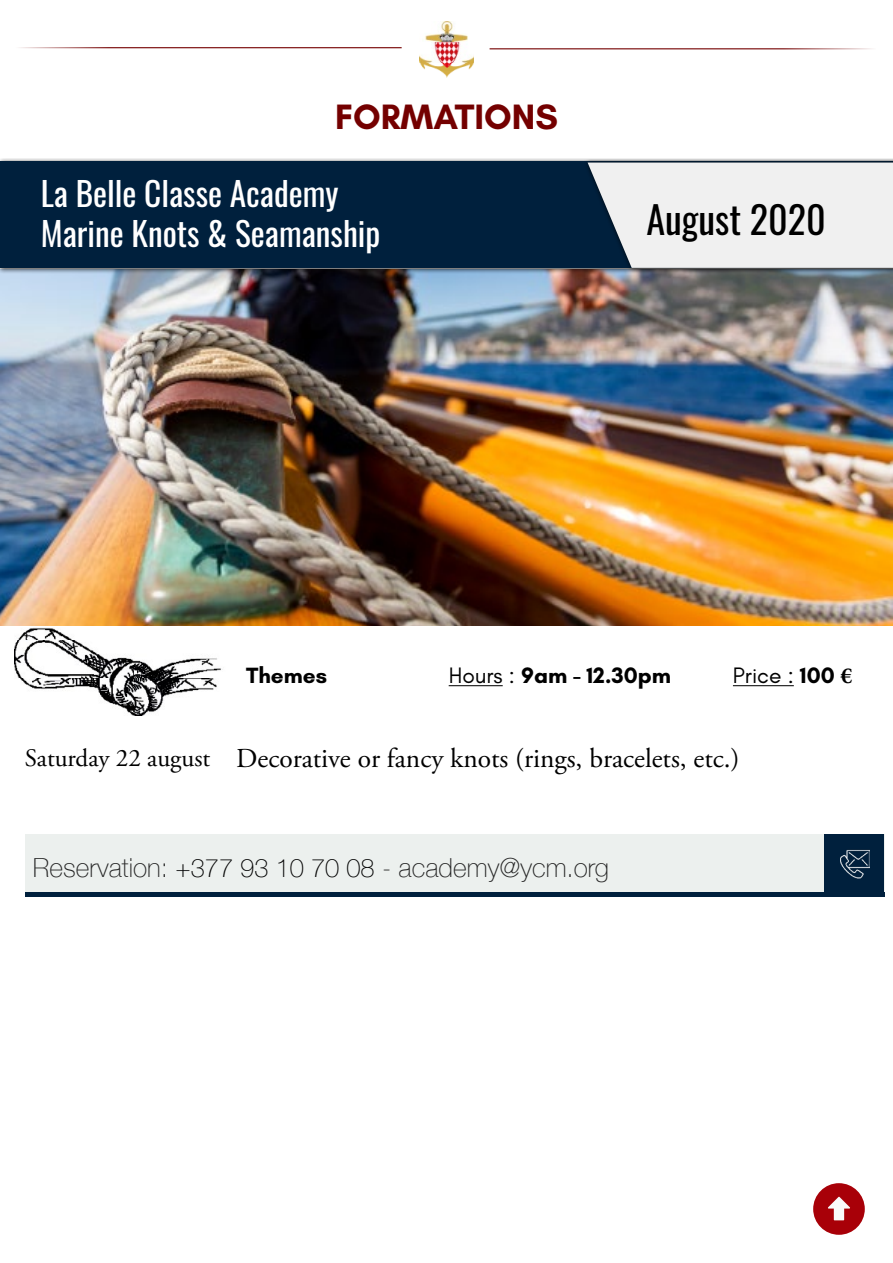
<style>
.page{position:relative;width:893px;height:1263px;background:#fff}
.page>*{position:absolute;margin:0;border:0;box-sizing:border-box;transform-origin:0 0}
.t1{font:38.1px "Oswald";color:#000}
.t2{font:700 35.85px "Glacial Indifference";color:#740000}
.t3{font:33.3px/40px "Oswald";color:#fff}
.t4{font:27.45px "Adobe Garamond Pro";color:#000}
.t5{font:100 26.25px "Helvetica Neue";color:#242424}
.t6{font:700 22.8px "Glacial Indifference";color:#000}
.t7{font:22.8px "Glacial Indifference";color:#000}
.t8{font:700 22.5px "Glacial Indifference";color:#000}
.s1{font-weight:400}
.s2{font-weight:700}
.s3{font-family:"Adobe Garamond Pro";font-weight:700}
.s4{font-size:25.05px}
.s5{font-size:25.5px;color:#000}
</style>
<div class="page">
<hr style="left:449px;top:685px;width:54px;height:1px;background:#000">
<hr style="left:733px;top:685px;width:61px;height:1px;background:#000">
<img style="left:15px;top:628px;width:208px;height:87px">
<div style="left:25px;top:835px;width:859px;height:61px;background:#ecf0ee"></div>
<div style="left:825px;top:835px;width:59px;height:61px;background:#00203d"></div>
<img style="left:840px;top:849px;width:30px;height:29px">
<div style="left:25px;top:892px;width:859px;height:5px;background:#00203d"></div>
<img style="left:0;top:274px;width:893px;height:351px">
<div style="left:0;top:158px;width:893px;height:116px;background:#000;opacity:.75"></div>
<div style="left:0;top:161px;width:893px;height:107px;background:#00203d"></div>
<div style="left:584px;top:159px;width:309px;height:114px;background:#000;opacity:.75"></div>
<svg style="left:588px;top:163px;width:305px;height:105px;background:#dee0e2"></svg>
<div style="left:813px;top:1183px;width:52px;height:52px;background:#a80008;border-radius:50%"></div>
<svg style="left:828px;top:1197px;width:22px;height:23px"></svg>
<img style="left:419px;top:21px;width:55px;height:57px">
<hr style="left:15px;top:47px;width:387px;height:1px;background:#740000">
<hr style="left:490px;top:48px;width:386px;height:1px;background:#740000">
<h2 class="t2" style="left:335px;top:94px;width:224px">FORMATIONS</h2>
<p class="t3" style="left:41px;top:170px;width:341px">La Belle Classe Academy<br>Marine Knots &amp; Seamanship</p>
<h1 class="t1" style="left:646px;top:186px;width:181px">August 2020</h1>
<p class="t8" style="left:246px;top:662px;width:82px">Themes</p>
<p class="t6" style="left:449px;top:661px;width:224px"><span class="s1">Hours :</span> 9am - 12.30pm</p>
<p class="t7" style="left:733px;top:663px;width:121px">Price : <span class="s2">100</span> <span class="s3">€</span></p>
<p class="t4" style="left:25px;top:742px;width:716px"><span class="s4">Saturday 22 august</span> Decorative or fancy knots (rings, bracelets, etc.)</p>
<p class="t5" style="left:33px;top:848px;width:578px">Reservation: <span class="s5">+377 93 10 70 08</span> - academy@ycm.org</p>
</div>
